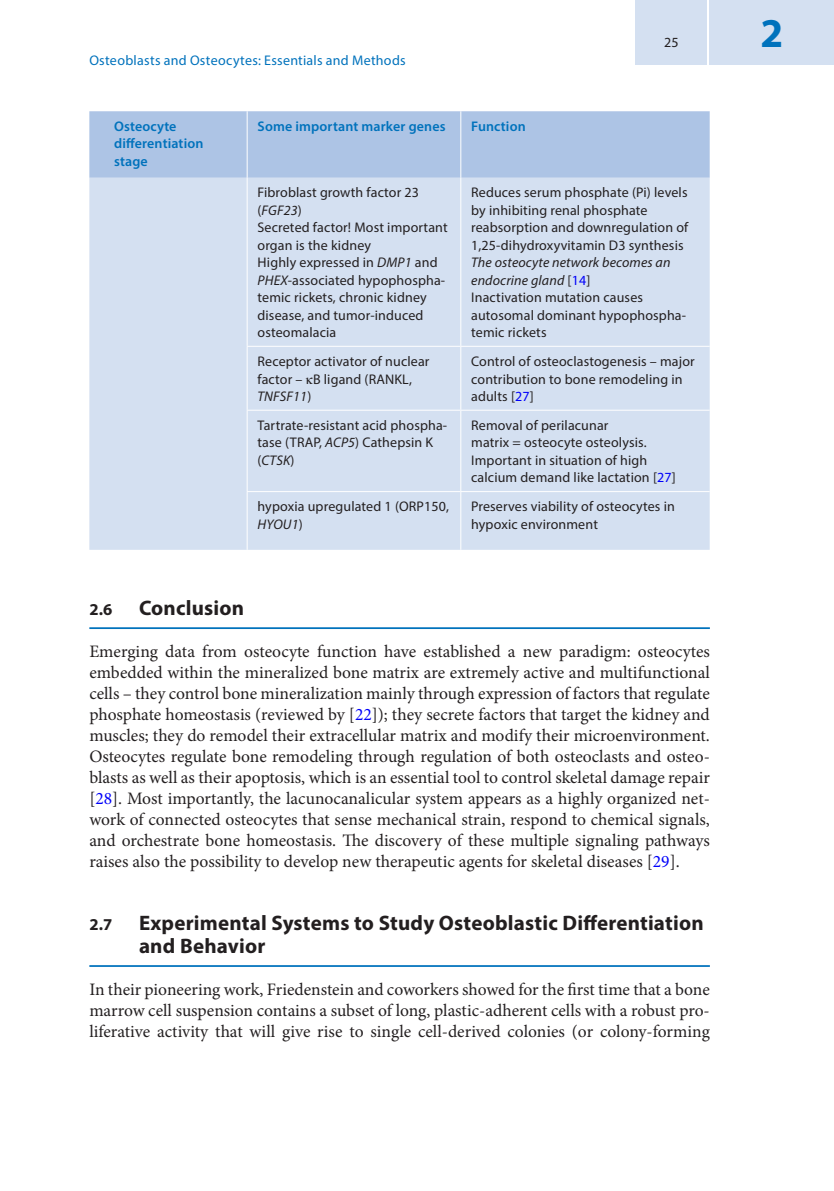
<style>
.page{position:relative;width:834px;height:1191px;background:#fff}
.page>*{position:absolute;margin:0;border:0;box-sizing:border-box;transform-origin:0 0}
.t1{font:700 41.12px "Qcdbpn Myriad Pro";color:#0072bc}
.t2{font:700 21px/22.8px "Qcdbpn Myriad Pro";letter-spacing:.01em;color:#231f20}
.t3{font:17.5px/21px "Qjcnqt Minion Pro";color:#231f20;text-align:justify}
.t4{font:700 16.62px "Qcdbpn Myriad Pro";color:#231f20}
.t5{font:14px/17.5px "Qqhbqd Myriad Pro";letter-spacing:.01em;color:#231f20}
.t6{font:italic 14px/17.5px "Lkjfss Myriad Pro";letter-spacing:.01em;color:#231f20}
.t7{font:600 14px/17.5px "Kfvgvl Myriad Pro";letter-spacing:.01em;color:#0072bc}
.t8{font:14px "Qqhbqd Myriad Pro";letter-spacing:.02em;color:#0072bc}
.s1{font-family:"Qqhbqd Myriad Pro";font-style:normal}
.s2{font-family:"Lkjfss Myriad Pro";font-style:italic}
.s3{font-family:"Qqhbqd Myriad Pro";font-style:normal;color:#0000fa}
.s4{font-family:"Wpsjdk STIX General"}
.s5{color:#0000fa}
</style>
<div class="page">
<div style="left:635px;top:0;width:72px;height:64px;background:#d4e0f1"></div>
<div style="left:709px;top:0;width:124px;height:64px;background:#d4e0f1"></div>
<hr style="left:89px;top:627px;width:620px;height:2px;background:#0072bc">
<hr style="left:89px;top:965px;width:620px;height:2px;background:#0072bc">
<div style="left:89px;top:111px;width:620px;height:67px;background:#adc4e5"></div>
<div style="left:89px;top:178px;width:620px;height:372px;background:#d4e0f1"></div>
<hr style="left:247px;top:111px;width:1px;height:67px;background:#fff">
<hr style="left:460px;top:111px;width:1px;height:67px;background:#fff">
<hr style="left:460px;top:346px;width:249px;height:1px;background:#fff">
<hr style="left:460px;top:410px;width:249px;height:1px;background:#fff">
<hr style="left:460px;top:178px;width:1px;height:168px;background:#fff">
<hr style="left:247px;top:346px;width:213px;height:1px;background:#fff">
<hr style="left:460px;top:347px;width:1px;height:63px;background:#fff">
<hr style="left:247px;top:410px;width:213px;height:1px;background:#fff">
<hr style="left:460px;top:410px;width:1px;height:81px;background:#fff">
<hr style="left:247px;top:491px;width:213px;height:1px;background:#fff">
<hr style="left:460px;top:491px;width:249px;height:1px;background:#fff">
<hr style="left:460px;top:492px;width:1px;height:58px;background:#fff">
<hr style="left:247px;top:178px;width:1px;height:168px;background:#fff">
<hr style="left:247px;top:347px;width:1px;height:63px;background:#fff">
<hr style="left:247px;top:410px;width:1px;height:81px;background:#fff">
<hr style="left:247px;top:492px;width:1px;height:58px;background:#fff">
<p class="t8" style="left:89px;top:51px;width:318px">Osteoblasts and Osteocytes: Essentials and Methods</p>
<p class="t5" style="left:664px;top:33px;width:16px">25</p>
<p class="t7" style="left:114px;top:117px;width:91px">Osteocyte differentiation stage</p>
<p class="t7" style="left:257px;top:117px;width:189px">Some important marker genes</p>
<p class="t7" style="left:471px;top:117px;width:56px">Function</p>
<p class="t5" style="left:257px;top:183px;width:163px">Fibroblast growth factor 23</p>
<p class="t6" style="left:257px;top:201px;width:46px"><span class="s1">(</span>FGF23<span class="s1">)</span></p>
<p class="t5" style="left:257px;top:218px;width:192px">Secreted factor! Most important organ is the kidney<br>Highly expressed in <span class="s2">DMP1</span> and<br><span class="s2">PHEX</span>-associated hypophospha&shy;temic rickets, chronic kidney disease, and tumor-induced osteomalacia</p>
<p class="t5" style="left:471px;top:183px;width:218px">Reduces serum phosphate (Pi) levels by inhibiting renal phosphate reabsorption and downregulation of 1,25-dihydroxyvitamin D3 synthesis</p>
<p class="t6" style="left:471px;top:253px;width:201px">The osteocyte network becomes an endocrine gland <span class="s1">[</span><span class="s3">14</span><span class="s1">]</span></p>
<p class="t5" style="left:471px;top:288px;width:216px">Inactivation mutation causes autosomal dominant hypophospha&shy;temic rickets</p>
<p class="t5" style="left:257px;top:352px;width:173px">Receptor activator of nuclear factor – <span class="s4">κ</span>B ligand (RANKL,</p>
<p class="t6" style="left:257px;top:387px;width:55px">TNFSF11<span class="s1">)</span></p>
<p class="t5" style="left:257px;top:416px;width:191px">Tartrate-resistant acid phospha&shy;tase (TRAP, <span class="s2">ACP5</span>) Cathepsin K</p>
<p class="t6" style="left:257px;top:451px;width:38px"><span class="s1">(</span>CTSK<span class="s1">)</span></p>
<p class="t5" style="left:257px;top:497px;width:193px">hypoxia upregulated 1 (ORP150,</p>
<p class="t6" style="left:257px;top:515px;width:47px">HYOU1<span class="s1">)</span></p>
<p class="t5" style="left:471px;top:352px;width:225px">Control of osteoclastogenesis – major contribution to bone remodeling in adults [<span class="s5">27</span>]</p>
<p class="t5" style="left:471px;top:416px;width:206px">Removal of perilacunar<br>matrix = osteocyte osteolysis.<br>Important in situation of high calcium demand like lactation [<span class="s5">27</span>]</p>
<p class="t5" style="left:471px;top:497px;width:205px">Preserves viability of osteocytes in hypoxic environment</p>
<p class="t4" style="left:89px;top:598px;width:25px">2.6</p>
<p class="t2" style="left:139px;top:596px;width:107px">Conclusion</p>
<p class="t3" style="left:89px;top:641px;width:622px">Emerging data from osteocyte function have established a new paradigm: osteocytes embedded within the mineralized bone matrix are extremely active and multifunctional cells – they control bone mineralization mainly through expression of factors that regulate phosphate homeostasis (reviewed by [<span class="s5">22</span>]); they secrete factors that target the kidney and muscles; they do remodel their extracellular matrix and modify their microenvironment.<br>Osteocytes regulate bone remodeling through regulation of both osteoclasts and osteo&shy;blasts as well as their apoptosis, which is an essential tool to control skeletal damage repair [<span class="s5">28</span>]. Most importantly, the lacunocanalicular system appears as a highly organized net&shy;work of connected osteocytes that sense mechanical strain, respond to chemical signals, and orchestrate bone homeostasis. The discovery of these multiple signaling pathways raises also the possibility to develop new therapeutic agents for skeletal diseases [<span class="s5">29</span>].</p>
<p class="t4" style="left:89px;top:913px;width:25px">2.7</p>
<p class="t2" style="left:139px;top:911px;width:566px">Experimental Systems to Study Osteoblastic Differentiation and Behavior</p>
<p class="t3" style="left:89px;top:979px;width:622px">In their pioneering work, Friedenstein and coworkers showed for the first time that a bone marrow cell suspension contains a subset of long, plastic-adherent cells with a robust pro&shy;liferative activity that will give rise to single cell-derived colonies (or colony-forming</p>
<h1 class="t1" style="left:760px;top:6px;width:24px">2</h1>
</div>
